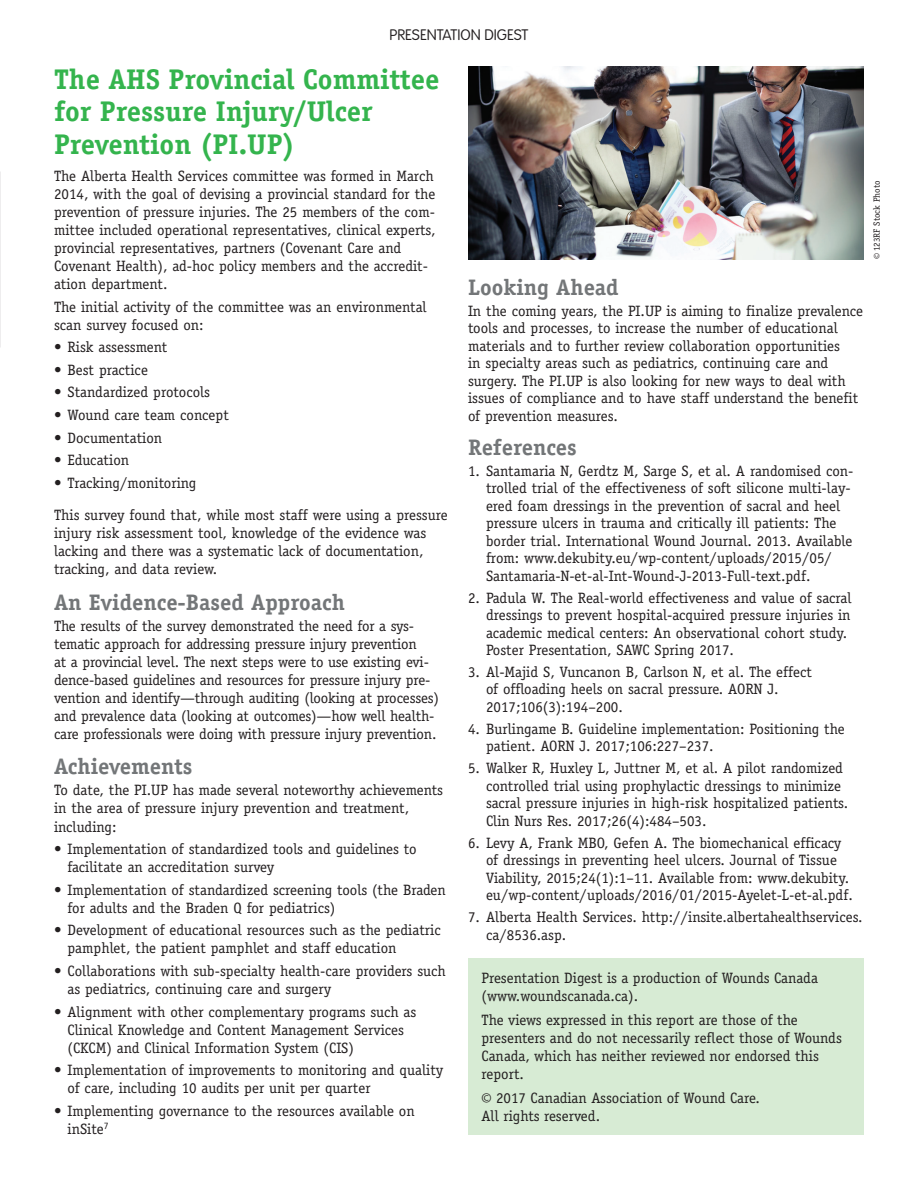
<style>
.page{position:relative;width:918px;height:1188px;background:#fff}
.page>*{position:absolute;margin:0;border:0;box-sizing:border-box;transform-origin:0 0}
.t1{font:700 28.5px/32.2px "Officina Serif";color:#34b44d}
.t2{font:700 22.5px "Officina Serif";color:#737678}
.t3{font:15px/18px "Officina Serif";color:#231f20}
.t4{font:15px "Smith&Nephew";color:#231f20}
.t5{font:9px "Officina Serif";color:#231f20}
.s1{font-family:"Myriad"}
</style>
<div class="page">
<div style="left:468px;top:958px;width:396px;height:177px;background:#d7ebd4"></div>
<img style="left:468px;top:67px;width:396px;height:192px">
<p class="t4" style="left:390px;top:27px;width:140px">PRESENTATION DIGEST</p>
<h1 class="t1" style="left:54px;top:63px;width:387px">The AHS Provincial Committee for Pressure Injury/Ulcer<br>Prevention (PI.UP)</h1>
<p class="t3" style="left:54px;top:167px;width:383px">The Alberta Health Services committee was formed in March 2014, with the goal of devising a provincial standard for the prevention of pressure injuries. The 25 members of the com&shy;mittee included operational representatives, clinical experts, provincial representatives, partners (Covenant Care and Covenant Health), ad-hoc policy members and the accredit&shy;ation department.</p>
<p class="t3" style="left:54px;top:298px;width:374px">The initial activity of the committee was an environmental scan survey focused on:</p>
<p class="t3" style="left:54px;top:338px;width:115px">• Risk assessment</p>
<p class="t3" style="left:54px;top:361px;width:95px">• Best practice</p>
<p class="t3" style="left:54px;top:383px;width:157px">• Standardized protocols</p>
<p class="t3" style="left:54px;top:406px;width:176px">• Wound care team concept</p>
<p class="t3" style="left:54px;top:428px;width:110px">• Documentation</p>
<p class="t3" style="left:54px;top:451px;width:77px">• Education</p>
<p class="t3" style="left:54px;top:466px;width:395px;line-height:32.4px">• Tracking/monitoring<br>This survey found that, while most staff were using a pressure</p>
<p class="t3" style="left:54px;top:524px;width:374px">injury risk assessment tool, knowledge of the evidence was lacking and there was a systematic lack of documentation, tracking, and data review.</p>
<h2 class="t2" style="left:54px;top:588px;width:293px">An Evidence-Based Approach</h2>
<p class="t3" style="left:54px;top:617px;width:387px">The results of the survey demonstrated the need for a sys&shy;tematic approach for addressing pressure injury prevention<br>at a provincial level. The next steps were to use existing evi&shy;dence-based guidelines and resources for pressure injury pre&shy;vention and identify—through auditing (looking at processes) and prevalence data (looking at outcomes)—how well health&shy;care professionals were doing with pressure injury prevention.</p>
<h2 class="t2" style="left:54px;top:753px;width:140px">Achievements</h2>
<p class="t3" style="left:54px;top:781px;width:391px">To date, the PI.UP has made several noteworthy achievements in the area of pressure injury prevention and treatment, including:</p>
<p class="t3" style="left:68px;top:840px;width:351px;text-indent:-14px">• Implementation of standardized tools and guidelines to facilitate an accreditation survey</p>
<p class="t3" style="left:68px;top:881px;width:380px;text-indent:-14px">• Implementation of standardized screening tools (the Braden for adults and the Braden Q for pediatrics)</p>
<p class="t3" style="left:68px;top:921px;width:375px;text-indent:-14px">• Development of educational resources such as the pediatric pamphlet, the patient pamphlet and staff education</p>
<p class="t3" style="left:68px;top:962px;width:380px;text-indent:-14px">• Collaborations with sub-specialty health-care providers such as pediatrics, continuing care and surgery</p>
<p class="t3" style="left:68px;top:1003px;width:350px;text-indent:-14px">• Alignment with other complementary programs such as<br>Clinical Knowledge and Content Management Services (CKCM) and Clinical Information System (CIS)</p>
<p class="t3" style="left:68px;top:1061px;width:377px;text-indent:-14px">• Implementation of improvements to monitoring and quality of care, including 10 audits per unit per quarter</p>
<p class="t3" style="left:68px;top:1102px;width:349px;text-indent:-14px">• Implementing governance to the resources available on inSite<sup>7</sup></p>
<h2 class="t2" style="left:468px;top:273px;width:152px">Looking Ahead</h2>
<p class="t3" style="left:468px;top:302px;width:397px;line-height:17.4px">In the coming years, the PI.UP is aiming to finalize prevalence tools and processes, to increase the number of educational materials and to further review collaboration opportunities<br>in specialty areas such as pediatrics, continuing care and surgery. The PI.UP is also looking for new ways to deal with issues of compliance and to have staff understand the benefit of prevention measures.</p>
<h2 class="t2" style="left:468px;top:434px;width:110px">References</h2>
<p class="t3" style="left:486px;top:462px;width:369px;line-height:17.4px;text-indent:-18px">1. Santamaria N, Gerdtz M, Sarge S, et al. A randomised con&shy;trolled trial of the effectiveness of soft silicone multi-lay&shy;ered foam dressings in the prevention of sacral and heel pressure ulcers in trauma and critically ill patients: The border trial. International Wound Journal. 2013. Available from: www.dekubity.eu/wp-content/uploads/2015/05/ Santamaria-N-et-al-Int-Wound-J-2013-Full-text.pdf.</p>
<p class="t3" style="left:486px;top:589px;width:367px;line-height:17.5px;text-indent:-18px">2. Padula W. The Real-world effectiveness and value of sacral dressings to prevent hospital-acquired pressure injuries in academic medical centers: An observational cohort study.<br>Poster Presentation, SAWC Spring 2017.</p>
<p class="t3" style="left:486px;top:663px;width:328px;line-height:17.5px;text-indent:-18px">3. Al-Majid S, Vuncanon B, Carlson N, et al. The effect of offloading heels on sacral pressure. AORN J.<br>2017;106(3):194–200.</p>
<p class="t3" style="left:486px;top:720px;width:360px;line-height:17.5px;text-indent:-18px">4. Burlingame B. Guideline implementation: Positioning the patient. AORN J. 2017;106:227–237.</p>
<p class="t3" style="left:486px;top:760px;width:364px;line-height:17.5px;text-indent:-18px">5. Walker R, Huxley L, Juttner M, et al. A pilot randomized controlled trial using prophylactic dressings to minimize sacral pressure injuries in high-risk hospitalized patients.<br>Clin Nurs Res. 2017;26(4):484–503.</p>
<p class="t3" style="left:486px;top:834px;width:368px;line-height:17.5px;text-indent:-18px">6. Levy A, Frank MBO, Gefen A. The biomechanical efficacy of dressings in preventing heel ulcers. Journal of Tissue Viability, 2015;24(1):1–11. Available from: www.dekubity. eu/wp-content/uploads/2016/01/2015-Ayelet-L-et-al.pdf.</p>
<p class="t3" style="left:486px;top:908px;width:378px;line-height:17.4px;text-indent:-18px">7. Alberta Health Services. http://insite.albertahealthservices. ca/8536.asp.</p>
<p class="t5" style="left:871px;top:259px;width:80px;rotate:-90deg"><span class="s1">©</span> 123RF Stock Photo</p>
<p class="t3" style="left:482px;top:969px;width:338px">Presentation Digest is a production of Wounds Canada (www.woundscanada.ca).</p>
<p class="t3" style="left:482px;top:1011px;width:362px">The views expressed in this report are those of the presenters and do not necessarily reflect those of Wounds Canada, which has neither reviewed nor endorsed this report.</p>
<p class="t3" style="left:482px;top:1089px;width:280px"><span class="s1">©</span> 2017 Canadian Association of Wound Care.<br>All rights reserved.</p>
</div>
